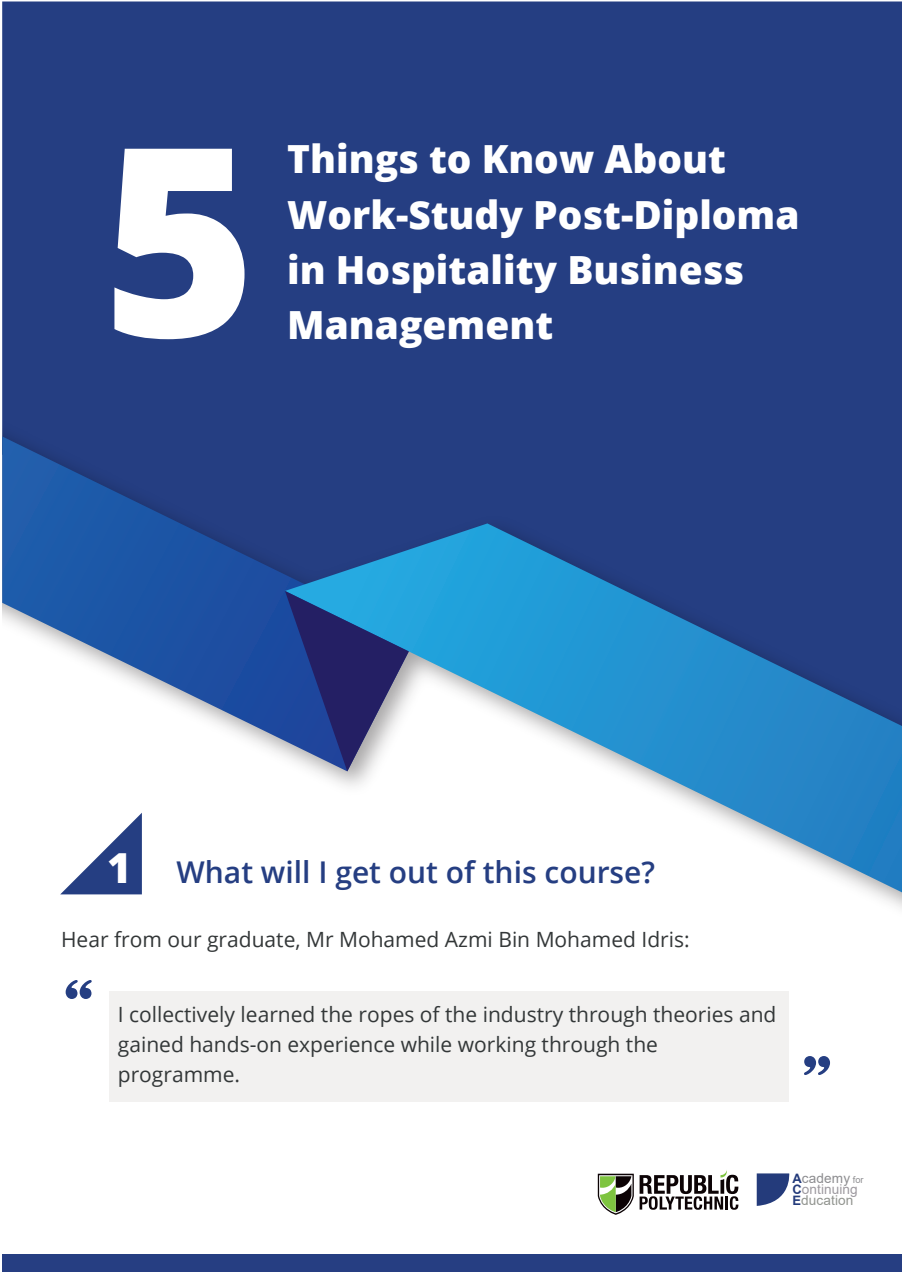
<style>
.page{position:relative;width:902px;height:1272px;background:#fff}
.page>*{position:absolute;margin:0;border:0;box-sizing:border-box;transform-origin:0 0}
.t1{font:800 263.25px "Open Sans";color:#fff}
.t2{font:60px "Stencil";color:#253e82}
.t3{font:800 38.85px/55.5px "Open Sans";color:#fff}
.t4{font:600 30px "Open Sans";color:#253e82}
.t5{font:21px/30px "Open Sans";color:#333738}
.t6{font:13.65px/11.1px "Arial";letter-spacing:.01em;color:#9d999f}
.s1{font-weight:800;font-size:41.4px;color:#fff}
.s2{font-weight:700;font-size:13.05px;color:#243b7b}
.s3{color:#8d8d90}
.s4{font-size:9.3px;color:#8d8d90}
.s5{color:#91948f}
</style>
<div class="page">
<div style="left:2px;top:1px;width:900px;height:275px;background:#253e82"></div>
<img style="left:2px;top:276px;width:900px;height:723px">
<svg style="left:2px;top:436px;width:413px;height:335px"></svg>
<svg style="left:285px;top:523px;width:617px;height:369px"></svg>
<svg style="left:285px;top:591px;width:124px;height:180px;background:#49659d"></svg>
<div style="left:2px;top:1255px;width:900px;height:17px;background:#263e82"></div>
<svg style="left:598px;top:1174px;width:36px;height:41px"></svg>
<svg style="left:640px;top:1170px;width:98px;height:40px"></svg>
<svg style="left:757px;top:1173px;width:33px;height:33px"></svg>
<svg style="left:60px;top:813px;width:82px;height:81px"></svg>
<div style="left:110px;top:991px;width:679px;height:110px;background:#f2f1f0"></div>
<h1 class="t1" style="left:102px;top:41px;width:156px">5</h1>
<h3 class="t3" style="left:287px;top:129px;width:514px">Things to Know About<br>Work-Study Post-Diploma in Hospitality Business<br>Management</h3>
<h3 class="t4" style="left:107px;top:851px;width:549px"><span class="s1">1</span> What will I get out of this course?</h3>
<p class="t5" style="left:61px;top:923px;width:630px">Hear from our graduate, Mr Mohamed Azmi Bin Mohamed Idris:</p>
<h2 class="t2" style="left:62px;top:966px;width:36px">“</h2>
<p class="t5" style="left:118px;top:999px;width:660px">I collectively learned the ropes of the industry through theories and gained hands-on experience while working through the programme.</p>
<h2 class="t2" style="left:800px;top:1042px;width:36px">”</h2>
<p class="t6" style="left:792px;top:1173px;width:73px"><span class="s2">A</span><span class="s3">cademy</span> <span class="s4">for<br></span><span class="s2">C</span>ontinuing<br><span class="s2">E</span><span class="s5">ducation</span></p>
</div>
